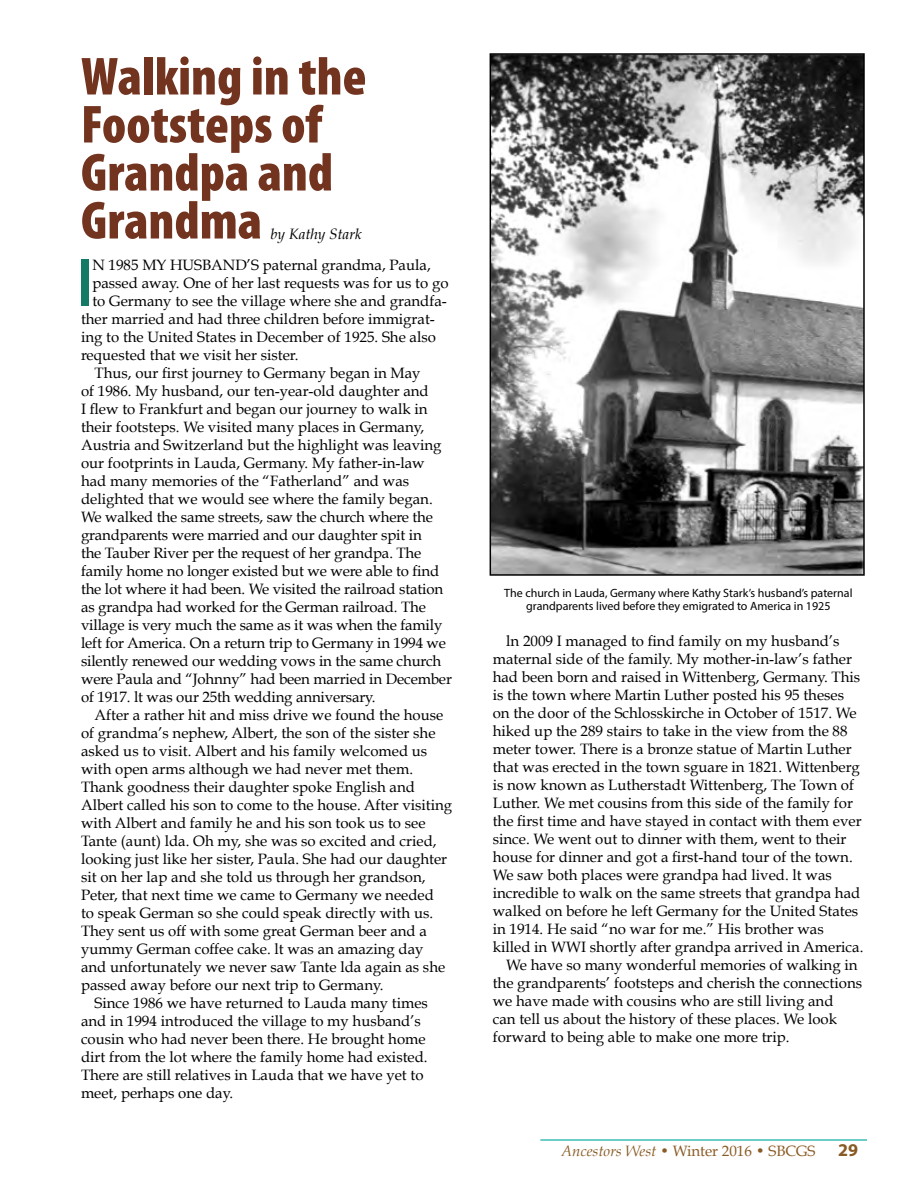
<style>
.page{position:relative;width:918px;height:1188px;background:#fff}
.page>*{position:absolute;margin:0;border:0;box-sizing:border-box;transform-origin:0 0}
.content_body{font:600 condensed 68.4px "Myriad Pro";color:#127a65}
.Headline{font:900 condensed 54px/48px "Myriad Pro";color:#72331f}
.t1{font:700 18px "Myriad Pro";color:#895a23}
.content_body-2{font:15px/18px "Book Antiqua";color:#000}
.t2{font:15px "Book Antiqua";color:#895a23}
.Headline-2{font:italic 15px "Book Antiqua";color:#000}
.t3{font:12px/13.5px "Myriad Pro";color:#000;text-align:center}
.s1{font-style:italic}
</style>
<div class="page">
<hr style="left:540px;top:1139px;width:327px;height:2px;background:#00a89f">
<img style="left:493px;top:56px;width:369px;height:517px">
<div style="left:490px;top:53px;width:375px;height:523px;border:2px solid #000"></div>
<p class="Headline" style="left:81px;top:51px;width:287px">Walking in the<br>Footsteps of<br>Grandpa and<br>Grandma</p>
<p class="Headline-2" style="left:271px;top:225px;width:93px">by Kathy Stark</p>
<p class="content_body" style="left:77px;top:241px;width:17px">I</p>
<p class="content_body-2" style="left:92px;top:256px;width:340px">N 1985 MY HUSBAND’S paternal grandma, Paula,</p>
<p class="content_body-2" style="left:92px;top:274px;width:358px">passed away. One of her last requests was for us to go</p>
<p class="content_body-2" style="left:92px;top:292px;width:356px">to Germany to see the village where she and grandfa-</p>
<p class="content_body-2" style="left:81px;top:310px;width:355px">ther married and had three children before immigrat-</p>
<p class="content_body-2" style="left:81px;top:328px;width:357px">ing to the United States in December of 1925. She also</p>
<p class="content_body-2" style="left:81px;top:346px;width:219px">requested that we visit her sister.</p>
<p class="content_body-2" style="left:81px;top:364px;width:372px;text-indent:14px">Thus, our first journey to Germany began in May<br>of 1986. My husband, our ten-year-old daughter and<br>I flew to Frankfurt and began our journey to walk in their footsteps. We visited many places in Germany, Austria and Switzerland but the highlight was leaving our footprints in Lauda, Germany. My father-in-law had many memories of the “Fatherland” and was delighted that we would see where the family began.<br>We walked the same streets, saw the church where the grandparents were married and our daughter spit in<br>the Tauber River per the request of her grandpa. The family home no longer existed but we were able to find the lot where it had been. We visited the railroad station as grandpa had worked for the German railroad. The village is very much the same as it was when the family left for America. On a return trip to Germany in 1994 we silently renewed our wedding vows in the same church were Paula and “Johnny” had been married in December of 1917. lt was our 25th wedding anniversary.</p>
<p class="content_body-2" style="left:81px;top:706px;width:373px;text-indent:14px">After a rather hit and miss drive we found the house of grandma’s nephew, Albert, the son of the sister she asked us to visit. Albert and his family welcomed us with open arms although we had never met them.<br>Thank goodness their daughter spoke English and Albert called his son to come to the house. After visiting with Albert and family he and his son took us to see Tante (aunt) lda. Oh my, she was so excited and cried, looking just like her sister, Paula. She had our daughter sit on her lap and she told us through her grandson, Peter, that next time we came to Germany we needed<br>to speak German so she could speak directly with us.<br>They sent us off with some great German beer and a yummy German coffee cake. lt was an amazing day and unfortunately we never saw Tante lda again as she passed away before our next trip to Germany.</p>
<p class="content_body-2" style="left:81px;top:994px;width:348px;text-indent:14px">Since 1986 we have returned to Lauda many times and in 1994 introduced the village to my husband’s cousin who had never been there. He brought home dirt from the lot where the family home had existed.<br>There are still relatives in Lauda that we have yet to meet, perhaps one day.</p>
<p class="t3" style="left:504px;top:586px;width:350px">The church in Lauda, Germany where Kathy Stark’s husband’s paternal grandparents lived before they emigrated to America in 1925</p>
<p class="content_body-2" style="left:493px;top:632px;width:372px;text-indent:14px">ln 2009 I managed to find family on my husband’s maternal side of the family. My mother-in-law’s father had been born and raised in Wittenberg, Germany. This is the town where Martin Luther posted his 95 theses on the door of the Schlosskirche in October of 1517. We hiked up the 289 stairs to take in the view from the 88 meter tower. There is a bronze statue of Martin Luther that was erected in the town sguare in 1821. Wittenberg is now known as Lutherstadt Wittenberg, The Town of Luther. We met cousins from this side of the family for the first time and have stayed in contact with them ever since. We went out to dinner with them, went to their house for dinner and got a first-hand tour of the town.<br>We saw both places were grandpa had lived. lt was incredible to walk on the same streets that grandpa had walked on before he left Germany for the United States in 1914. He said “no war for me.” His brother was killed in WWI shortly after grandpa arrived in America.</p>
<p class="content_body-2" style="left:493px;top:956px;width:371px;text-indent:14px">We have so many wonderful memories of walking in the grandparents’ footsteps and cherish the connections we have made with cousins who are still living and<br>can tell us about the history of these places. We look forward to being able to make one more trip.</p>
<p class="t2" style="left:561px;top:1141px;width:256px"><span class="s1">Ancestors West</span> • Winter 2016 • SBCGS</p>
<p class="t1" style="left:838px;top:1138px;width:21px">29</p>
</div>
